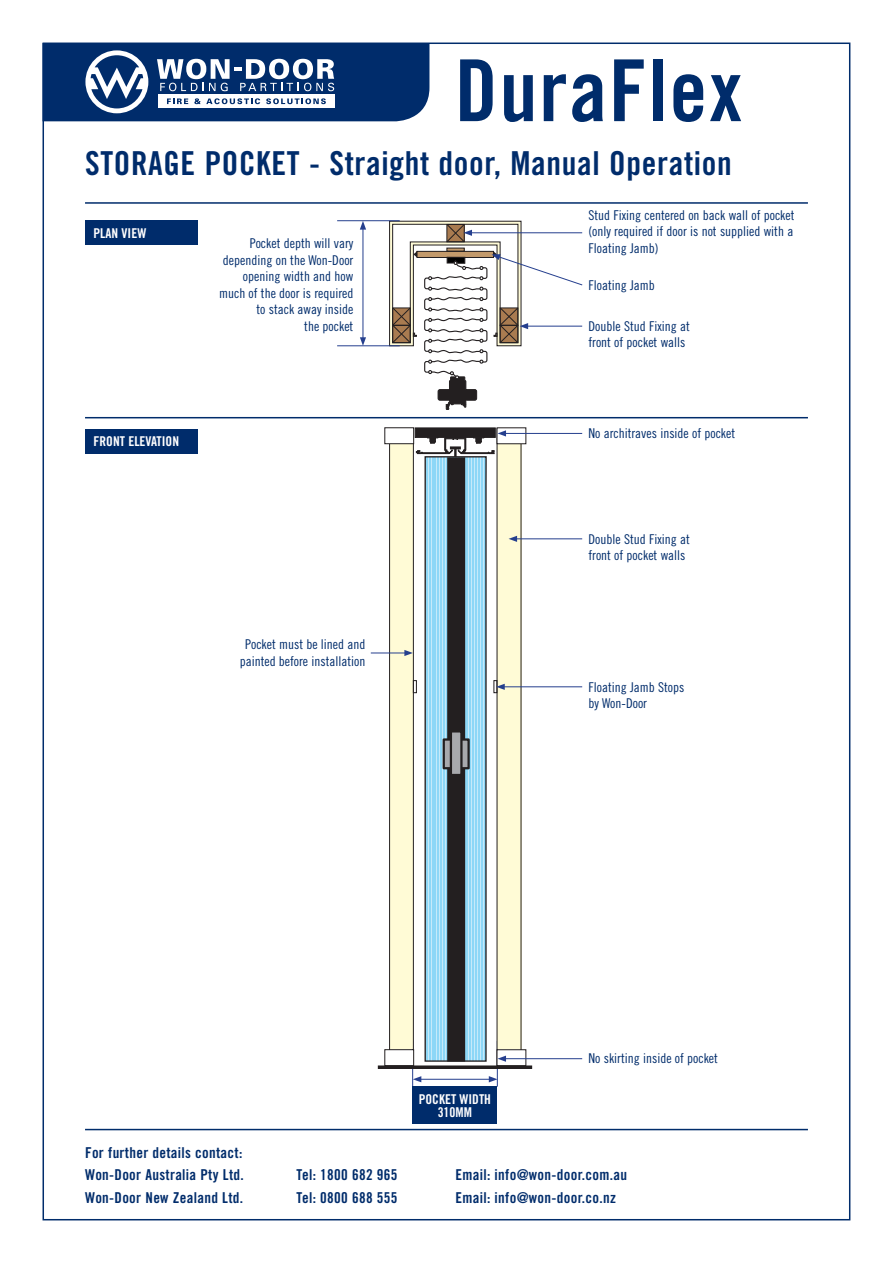
<style>
.page{position:relative;width:893px;height:1263px;background:#fff}
.page>*{position:absolute;margin:0;border:0;box-sizing:border-box;transform-origin:0 0}
.bold{font:85.5px "Trade Gothic Bold Cond Twenty";letter-spacing:.02em;color:#002c6b}
.body{font:33px "Trade Gothic Bold Cond Twenty";letter-spacing:.02em;color:#002c6b}
.body-2{font:15px "Trade Gothic Bold Cond Twenty";letter-spacing:.02em;color:#002c6b}
.body-3{font:13.5px/16.5px "Trade Gothic Cond Eighteen";color:#002c6b;text-align:justify}
.body-4{font:13.5px/13.5px "Trade Gothic Bold Cond Twenty";color:#fff;text-align:center}
</style>
<div class="page">
<hr style="left:85px;top:1129px;width:723px;height:1px;background:#002c6b">
<hr style="left:85px;top:417px;width:723px;height:1px;background:#002c6b">
<hr style="left:85px;top:202px;width:723px;height:2px;background:#002c6b">
<svg style="left:43px;top:43px;width:386px;height:78px"></svg>
<hr style="left:419px;top:1079px;width:72px;height:1px;background:#253f8e">
<svg style="left:413px;top:1076px;width:8px;height:6px"></svg>
<svg style="left:489px;top:1076px;width:8px;height:6px"></svg>
<hr style="left:412px;top:1041px;width:1px;height:45px;background:#253f8e">
<hr style="left:497px;top:1041px;width:1px;height:45px;background:#253f8e">
<div style="left:85px;top:429px;width:113px;height:24px;background:#002c6b"></div>
<div style="left:413px;top:1086px;width:84px;height:37px;background:#002c6b"></div>
<div style="left:85px;top:220px;width:113px;height:25px;background:#002c6b"></div>
<div style="left:384px;top:1049px;width:30px;height:17px;border:1px solid #231f20"></div>
<div style="left:497px;top:1049px;width:29px;height:17px;border:1px solid #231f20"></div>
<div style="left:384px;top:427px;width:30px;height:17px;border:1px solid #231f20"></div>
<div style="left:378px;top:1066px;width:154px;height:3px;border:1px solid #231f20"></div>
<hr style="left:504px;top:1058px;width:78px;height:1px;background:#253f8e">
<hr style="left:504px;top:433px;width:78px;height:1px;background:#253f8e">
<svg style="left:389px;top:221px;width:194px;height:189px"></svg>
<hr style="left:337px;top:220px;width:63px;height:1px;background:#253f8e">
<hr style="left:337px;top:346px;width:63px;height:1px;background:#253f8e">
<hr style="left:363px;top:227px;width:1px;height:113px;background:#253f8e">
<svg style="left:360px;top:337px;width:6px;height:9px"></svg>
<svg style="left:360px;top:221px;width:6px;height:9px"></svg>
<hr style="left:515px;top:539px;width:67px;height:1px;background:#253f8e">
<hr style="left:502px;top:686px;width:80px;height:1px;background:#253f8e">
<hr style="left:371px;top:653px;width:36px;height:1px;background:#253f8e">
<svg style="left:389px;top:428px;width:133px;height:638px"></svg>
<p class="bold" style="left:455px;top:39px;width:289px">DuraFlex</p>
<p class="body" style="left:85px;top:143px;width:648px">STORAGE POCKET - Straight door, Manual Operation</p>
<p class="body-4" style="left:94px;top:226px;width:54px">PLAN VIEW</p>
<p class="body-4" style="left:94px;top:435px;width:87px">FRONT ELEVATION</p>
<p class="body-3" style="left:219px;top:235px;width:136px;text-align:right">Pocket depth will vary depending on the Won-Door opening width and how much of the door is required to stack away inside<br>the pocket</p>
<p class="body-3" style="left:240px;top:636px;width:127px;text-align:center">Pocket must be lined and painted before installation</p>
<p class="body-3" style="left:588px;top:206px;width:208px">Stud Fixing centered on back wall of pocket (only required if door is not supplied with a Floating Jamb)</p>
<p class="body-3" style="left:588px;top:276px;width:68px">Floating Jamb</p>
<p class="body-3" style="left:588px;top:318px;width:103px">Double Stud Fixing at</p>
<p class="body-3" style="left:588px;top:334px;width:98px">front of pocket walls</p>
<p class="body-3" style="left:588px;top:425px;width:148px">No architraves inside of pocket</p>
<p class="body-3" style="left:588px;top:530px;width:103px">Double Stud Fixing at</p>
<p class="body-3" style="left:588px;top:547px;width:98px">front of pocket walls</p>
<p class="body-3" style="left:588px;top:678px;width:97px">Floating Jamb Stops</p>
<p class="body-3" style="left:588px;top:695px;width:60px">by Won-Door</p>
<p class="body-4" style="left:419px;top:1092px;width:74px">POCKET WIDTH<br>310MM</p>
<p class="body-3" style="left:588px;top:1050px;width:131px">No skirting inside of pocket</p>
<p class="body-2" style="left:85px;top:1143px;width:159px">For further details contact:</p>
<p class="body-2" style="left:85px;top:1166px;width:160px">Won-Door Australia Pty Ltd.</p>
<p class="body-2" style="left:297px;top:1166px;width:102px">Tel: 1800 682 965</p>
<p class="body-2" style="left:456px;top:1166px;width:173px">Email: info@won-door.com.au</p>
<p class="body-2" style="left:85px;top:1188px;width:160px">Won-Door New Zealand Ltd.</p>
<p class="body-2" style="left:297px;top:1188px;width:102px">Tel: 0800 688 555</p>
<p class="body-2" style="left:456px;top:1188px;width:162px">Email: info@won-door.co.nz</p>
</div>
